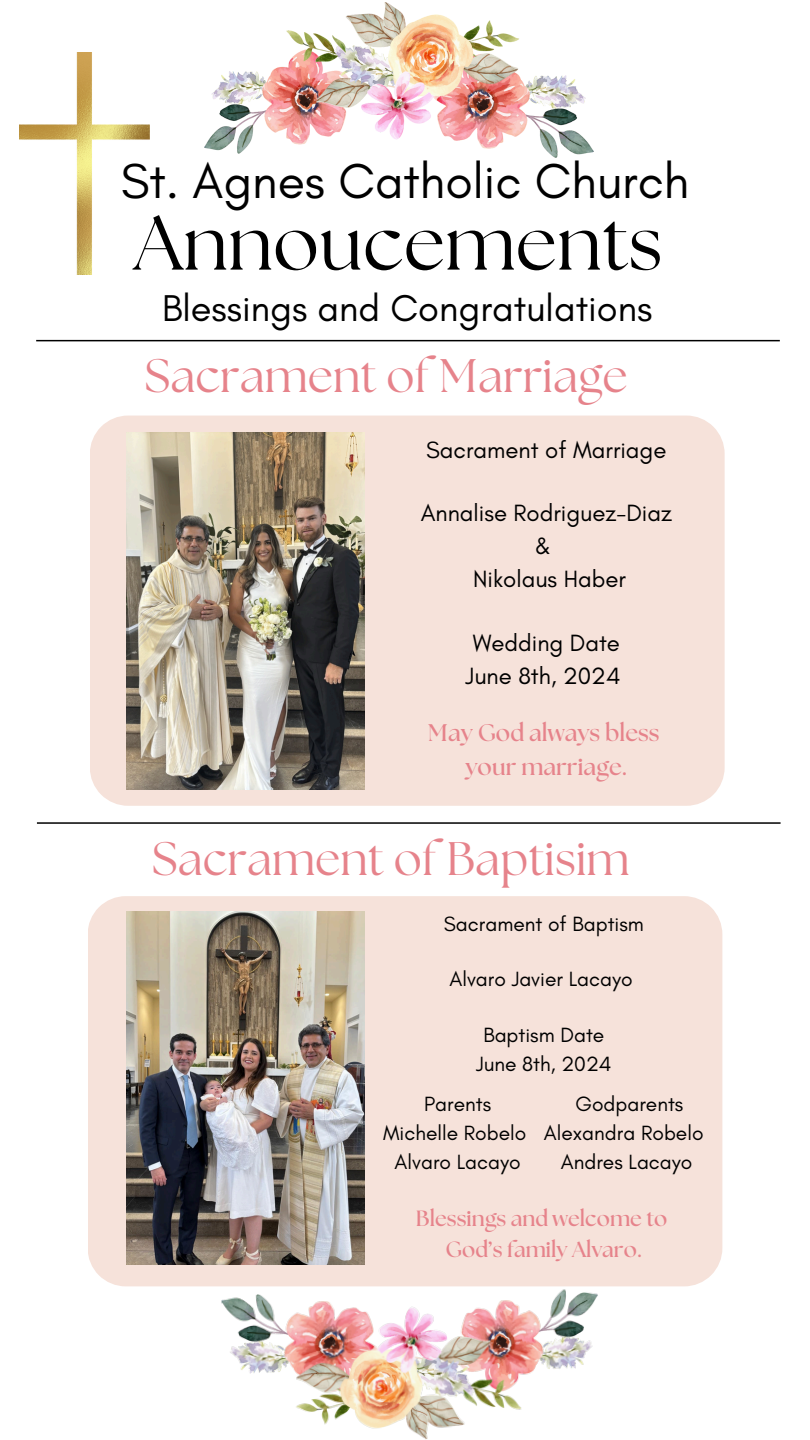
<style>
.page{position:relative;width:810px;height:1440px;background:#fff}
.page>*{position:absolute;margin:0;border:0;box-sizing:border-box;transform-origin:0 0}
.t1{font:77px "The Seasons";color:#000}
.t2{font:50px "Glacial Indifference";color:#000}
.t3{font:47px "The Seasons";color:#e6838b}
.t4{font:38px "Glacial Indifference";color:#000}
.t5{font:24px/33px "Glacial Indifference";color:#000;text-align:center}
.t6{font:700 24px/33.8px "The Seasons";color:#e6838b;text-align:center}
.t7{font:700 22px/31.5px "The Seasons";color:#e6838b;text-align:center}
.t8{font:21px "Glacial Indifference";color:#000}
</style>
<div class="page">
<hr style="left:37px;top:822px;width:744px;height:2px;background:#000">
<img style="left:221px;top:1286px;width:381px;height:153px">
<img style="left:204px;top:3px;width:389px;height:154px">
<hr style="left:36px;top:340px;width:744px;height:1px;background:#000">
<div style="left:88px;top:896px;width:634px;height:390px;background:#f6e2da"></div>
<img style="left:127px;top:912px;width:237px;height:353px">
<div style="left:90px;top:416px;width:635px;height:390px;background:#f6e2da"></div>
<img style="left:127px;top:432px;width:237px;height:357px">
<img style="left:20px;top:53px;width:129px;height:222px">
<p class="t2" style="left:121px;top:151px;width:570px">St. Agnes Catholic Church</p>
<p class="t1" style="left:134px;top:208px;width:530px">Annoucements</p>
<p class="t4" style="left:162px;top:285px;width:492px">Blessings and Congratulations</p>
<h5 class="t3" style="left:145px;top:354px;width:485px">Sacrament of Marriage</h5>
<p class="t5" style="left:426px;top:433px;width:242px">Sacrament of Marriage</p>
<p class="t5" style="left:421px;top:496px;width:253px">Annalise Rodriguez-Diaz &amp;<br>Nikolaus Haber</p>
<p class="t5" style="left:466px;top:626px;width:156px;text-align:left">Wedding Date<br>June 8th, 2024</p>
<p class="t6" style="left:428px;top:717px;width:233px">May God always bless your marriage.</p>
<h5 class="t3" style="left:152px;top:838px;width:479px">Sacrament of Baptisim</h5>
<p class="t8" style="left:444px;top:911px;width:202px">Sacrament of Baptism</p>
<p class="t8" style="left:449px;top:966px;width:185px">Alvaro Javier Lacayo</p>
<p class="t8" style="left:483px;top:1022px;width:123px">Baptism Date</p>
<p class="t8" style="left:476px;top:1051px;width:137px">June 8th, 2024</p>
<h5 class="t8" style="left:424px;top:1091px;width:69px">Parents</h5>
<h4 class="t8" style="left:383px;top:1120px;width:145px">Michelle Robelo</h4>
<h2 class="t8" style="left:395px;top:1149px;width:128px">Alvaro Lacayo</h2>
<p class="t8" style="left:575px;top:1091px;width:110px">Godparents</p>
<p class="t8" style="left:544px;top:1120px;width:161px">Alexandra Robelo</p>
<p class="t8" style="left:561px;top:1149px;width:133px">Andres Lacayo</p>
<h4 class="t7" style="left:416px;top:1203px;width:253px">Blessings and welcome to<br>God’s family Alvaro.</h4>
</div>
